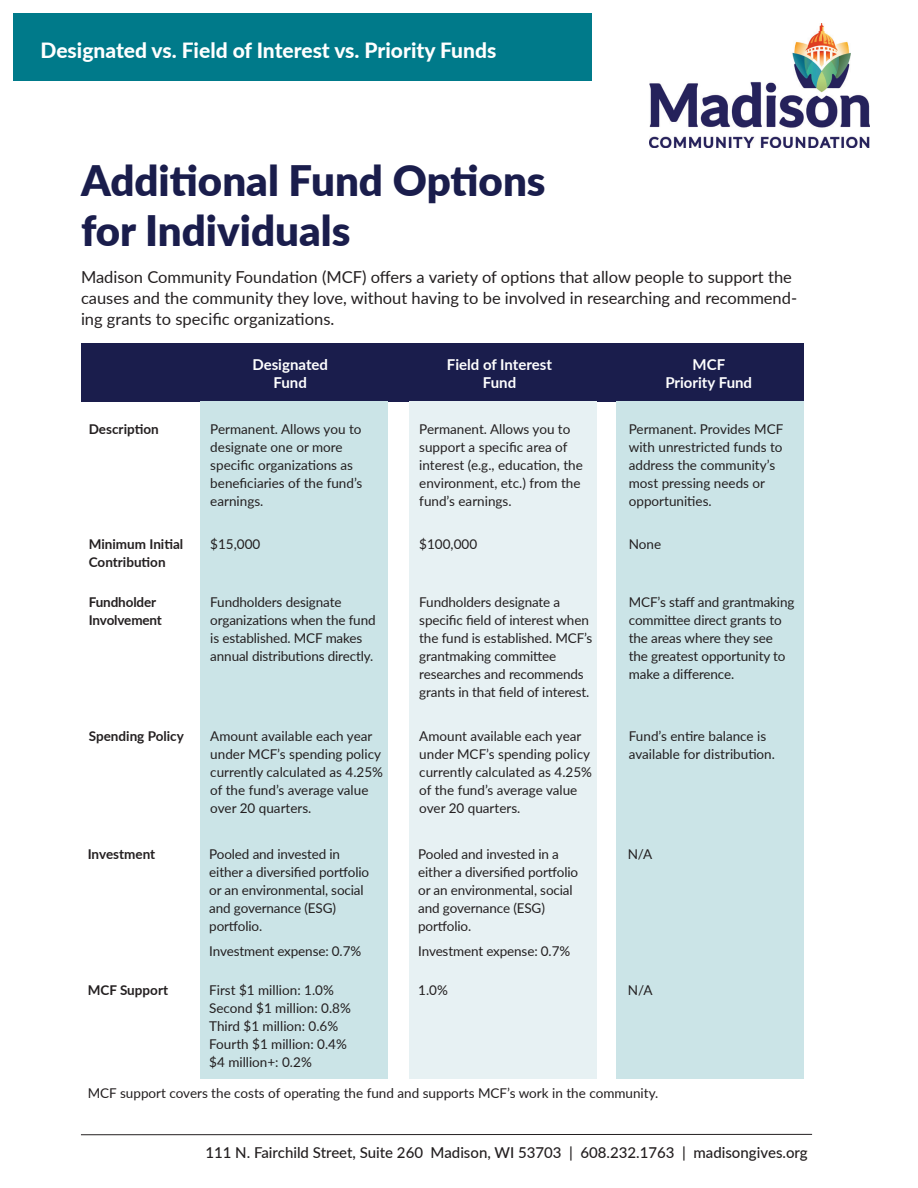
<style>
.page{position:relative;width:918px;height:1188px;background:#fff}
.page>*{position:absolute;margin:0;border:0;box-sizing:border-box;transform-origin:0 0}
.t1{font:900 42px/50.4px "Lato";color:#1a1d4c}
.t2{font:800 21px "Lato";color:#fff}
.Body_text{font:16.5px/21px "Lato";color:#231f20}
.t3{font:500 15px "Lato";color:#231f20}
.t4{font:700 15px "Lato";color:#fff}
.Body_text-2{font:13.5px/18px "Lato";letter-spacing:-.01em;color:#231f20}
.Body_text-3{font:700 13.5px "Lato";color:#231f20}
</style>
<div class="page">
<hr style="left:81px;top:1134px;width:731px;height:1px;background:#231f20">
<div style="left:14px;top:14px;width:578px;height:67px;background:#007a8a"></div>
<img style="left:649px;top:23px;width:220px;height:125px">
<div style="left:81px;top:344px;width:723px;height:58px;background:#1a1d4c"></div>
<div style="left:409px;top:402px;width:187px;height:677px;background:#e7f1f3"></div>
<div style="left:616px;top:402px;width:187px;height:677px;background:#cbe4e7"></div>
<div style="left:200px;top:402px;width:187px;height:677px;background:#cbe4e7"></div>
<p class="t2" style="left:40px;top:34px;width:457px">Designated vs. Field of Interest vs. Priority Funds</p>
<p class="t1" style="left:81px;top:153px;width:466px">Additional Fund Options for Individuals</p>
<p class="Body_text" style="left:81px;top:266px;width:718px">Madison Community Foundation (MCF) offers a variety of options that allow people to support the causes and the community they love, without having to be involved in researching and recommend&shy;ing grants to specific organizations.</p>
<p class="t4" style="left:252px;top:353px;width:77px">Designated</p>
<p class="t4" style="left:447px;top:353px;width:107px">Field of Interest</p>
<p class="t4" style="left:693px;top:353px;width:34px">MCF</p>
<p class="t4" style="left:274px;top:371px;width:35px">Fund</p>
<p class="t4" style="left:483px;top:371px;width:35px">Fund</p>
<p class="t4" style="left:665px;top:371px;width:88px">Priority Fund</p>
<p class="Body_text-3" style="left:89px;top:419px;width:71px">Description</p>
<p class="Body_text-2" style="left:210px;top:419px;width:153px">Permanent. Allows you to</p>
<p class="Body_text-2" style="left:419px;top:419px;width:153px">Permanent. Allows you to</p>
<p class="Body_text-2" style="left:629px;top:419px;width:156px">Permanent. Provides MCF</p>
<p class="Body_text-2" style="left:210px;top:437px;width:134px">designate one or more</p>
<p class="Body_text-2" style="left:419px;top:437px;width:150px">support a specific area of</p>
<p class="Body_text-2" style="left:629px;top:437px;width:155px">with unrestricted funds to</p>
<p class="Body_text-2" style="left:210px;top:455px;width:144px">specific organizations as</p>
<p class="Body_text-2" style="left:419px;top:455px;width:165px">interest (e.g., education, the</p>
<p class="Body_text-2" style="left:629px;top:455px;width:148px">address the community’s</p>
<p class="Body_text-2" style="left:210px;top:473px;width:154px">beneficiaries of the fund’s</p>
<p class="Body_text-2" style="left:419px;top:473px;width:163px">environment, etc.) from the</p>
<p class="Body_text-2" style="left:629px;top:473px;width:138px">most pressing needs or</p>
<p class="Body_text-2" style="left:210px;top:491px;width:55px">earnings.</p>
<p class="Body_text-2" style="left:419px;top:491px;width:94px">fund’s earnings.</p>
<p class="Body_text-2" style="left:629px;top:491px;width:84px">opportunities.</p>
<p class="Body_text-3" style="left:89px;top:534px;width:96px">Minimum Initial</p>
<p class="Body_text-2" style="left:210px;top:534px;width:52px">$15,000</p>
<p class="Body_text-2" style="left:419px;top:534px;width:59px">$100,000</p>
<p class="Body_text-2" style="left:629px;top:534px;width:34px">None</p>
<p class="Body_text-3" style="left:89px;top:552px;width:78px">Contribution</p>
<p class="Body_text-3" style="left:89px;top:592px;width:69px">Fundholder</p>
<p class="Body_text-2" style="left:210px;top:592px;width:133px">Fundholders designate</p>
<p class="Body_text-2" style="left:419px;top:592px;width:143px">Fundholders designate a</p>
<p class="Body_text-2" style="left:629px;top:592px;width:167px">MCF’s staff and grantmaking</p>
<p class="Body_text-3" style="left:89px;top:610px;width:75px">Involvement</p>
<p class="Body_text-2" style="left:210px;top:610px;width:167px">organizations when the fund</p>
<p class="Body_text-2" style="left:419px;top:610px;width:171px">specific field of interest when</p>
<p class="Body_text-2" style="left:629px;top:610px;width:154px">committee direct grants to</p>
<p class="Body_text-2" style="left:210px;top:628px;width:154px">is established. MCF makes</p>
<p class="Body_text-2" style="left:419px;top:628px;width:175px">the fund is established. MCF’s</p>
<p class="Body_text-2" style="left:629px;top:628px;width:146px">the areas where they see</p>
<p class="Body_text-2" style="left:210px;top:646px;width:165px">annual distributions directly.</p>
<p class="Body_text-2" style="left:419px;top:646px;width:139px">grantmaking committee</p>
<p class="Body_text-2" style="left:629px;top:646px;width:158px">the greatest opportunity to</p>
<p class="Body_text-2" style="left:419px;top:664px;width:166px">researches and recommends</p>
<p class="Body_text-2" style="left:629px;top:664px;width:107px">make a difference.</p>
<p class="Body_text-2" style="left:419px;top:682px;width:172px">grants in that field of interest.</p>
<p class="Body_text-3" style="left:89px;top:726px;width:97px">Spending Policy</p>
<p class="Body_text-2" style="left:210px;top:727px;width:164px">Amount available each year</p>
<p class="Body_text-2" style="left:419px;top:727px;width:164px">Amount available each year</p>
<p class="Body_text-2" style="left:629px;top:727px;width:139px">Fund’s entire balance is</p>
<p class="Body_text-2" style="left:210px;top:745px;width:172px">under MCF’s spending policy</p>
<p class="Body_text-2" style="left:419px;top:745px;width:172px">under MCF’s spending policy</p>
<p class="Body_text-2" style="left:629px;top:745px;width:148px">available for distribution.</p>
<p class="Body_text-2" style="left:210px;top:763px;width:174px">currently calculated as 4.25%</p>
<p class="Body_text-2" style="left:419px;top:763px;width:174px">currently calculated as 4.25%</p>
<p class="Body_text-2" style="left:210px;top:781px;width:160px">of the fund’s average value</p>
<p class="Body_text-2" style="left:419px;top:781px;width:160px">of the fund’s average value</p>
<p class="Body_text-2" style="left:210px;top:799px;width:103px">over 20 quarters.</p>
<p class="Body_text-2" style="left:419px;top:799px;width:103px">over 20 quarters.</p>
<p class="Body_text-3" style="left:88px;top:845px;width:69px">Investment</p>
<p class="Body_text-2" style="left:209px;top:845px;width:132px">Pooled and invested in</p>
<p class="Body_text-2" style="left:418px;top:845px;width:142px">Pooled and invested in a</p>
<p class="Body_text-2" style="left:628px;top:845px;width:26px">N/A</p>
<p class="Body_text-2" style="left:209px;top:863px;width:161px">either a diversified portfolio</p>
<p class="Body_text-2" style="left:418px;top:863px;width:161px">either a diversified portfolio</p>
<p class="Body_text-2" style="left:209px;top:881px;width:156px">or an environmental, social</p>
<p class="Body_text-2" style="left:418px;top:881px;width:156px">or an environmental, social</p>
<p class="Body_text-2" style="left:209px;top:899px;width:128px">and governance (ESG)</p>
<p class="Body_text-2" style="left:418px;top:899px;width:128px">and governance (ESG)</p>
<p class="Body_text-2" style="left:209px;top:917px;width:55px">portfolio.</p>
<p class="Body_text-2" style="left:418px;top:917px;width:55px">portfolio.</p>
<p class="Body_text-2" style="left:209px;top:942px;width:153px">Investment expense: 0.7%</p>
<p class="Body_text-2" style="left:418px;top:942px;width:153px">Investment expense: 0.7%</p>
<p class="Body_text-3" style="left:88px;top:980px;width:82px">MCF Support</p>
<p class="Body_text-2" style="left:209px;top:980px;width:126px">First $1 million: 1.0%</p>
<p class="Body_text-2" style="left:418px;top:980px;width:31px">1.0%</p>
<p class="Body_text-2" style="left:628px;top:980px;width:26px">N/A</p>
<p class="Body_text-2" style="left:209px;top:998px;width:143px">Second $1 million: 0.8%<br>Third $1 million: 0.6%<br>Fourth $1 million: 0.4% $4 million+: 0.2%</p>
<p class="Body_text-2" style="left:88px;top:1084px;width:572px">MCF support covers the costs of operating the fund and supports MCF’s work in the community.</p>
<p class="t3" style="left:205px;top:1141px;width:604px">111 N. Fairchild Street, Suite 260 Madison, WI 53703 | 608.232.1763 | madisongives.org</p>
</div>
